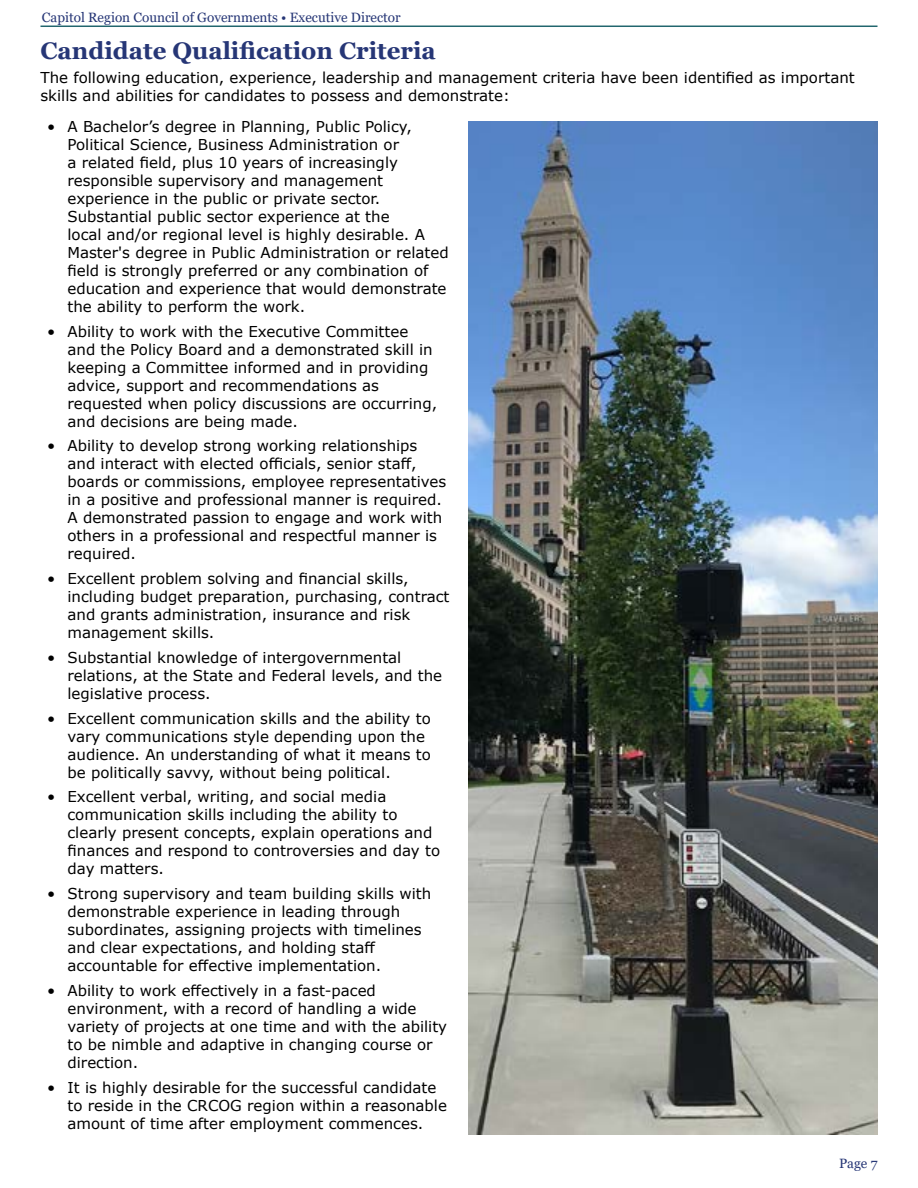
<style>
.page{position:relative;width:918px;height:1188px;background:#fff}
.page>*{position:absolute;margin:0;border:0;box-sizing:border-box;transform-origin:0 0}
.t1{font:700 24px "Georgia";color:#263676}
.t2{font:15px/18px "Verdana";color:#000}
.t3{font:13.5px "Georgia";color:#263676}
</style>
<div class="page">
<img style="left:468px;top:122px;width:410px;height:1013px">
<hr style="left:40px;top:26px;width:838px;height:1px;background:#22666e">
<p class="t3" style="left:42px;top:9px;width:360px">Capitol Region Council of Governments • Executive Director</p>
<h1 class="t1" style="left:40px;top:35px;width:397px">Candidate Qualification Criteria</h1>
<p class="t2" style="left:40px;top:69px;width:816px">The following education, experience, leadership and management criteria have been identified as important skills and abilities for candidates to possess and demonstrate:</p>
<p class="t2" style="left:68px;top:117px;width:383px;text-indent:-20px">• A Bachelor’s degree in Planning, Public Policy, Political Science, Business Administration or<br>a related field, plus 10 years of increasingly responsible supervisory and management experience in the public or private sector.<br>Substantial public sector experience at the<br>local and/or regional level is highly desirable. A Master's degree in Public Administration or related field is strongly preferred or any combination of education and experience that would demonstrate the ability to perform the work.</p>
<p class="t2" style="left:68px;top:322px;width:371px;text-indent:-20px">• Ability to work with the Executive Committee and the Policy Board and a demonstrated skill in keeping a Committee informed and in providing advice, support and recommendations as requested when policy discussions are occurring, and decisions are being made.</p>
<p class="t2" style="left:68px;top:437px;width:380px;text-indent:-20px">• Ability to develop strong working relationships and interact with elected officials, senior staff, boards or commissions, employee representatives in a positive and professional manner is required.<br>A demonstrated passion to engage and work with others in a professional and respectful manner is required.</p>
<p class="t2" style="left:68px;top:570px;width:384px;text-indent:-20px">• Excellent problem solving and financial skills, including budget preparation, purchasing, contract and grants administration, insurance and risk management skills.</p>
<p class="t2" style="left:68px;top:648px;width:376px;text-indent:-20px">• Substantial knowledge of intergovernmental relations, at the State and Federal levels, and the legislative process.</p>
<p class="t2" style="left:68px;top:709px;width:365px;text-indent:-20px">• Excellent communication skills and the ability to vary communications style depending upon the audience. An understanding of what it means to be politically savvy, without being political.</p>
<p class="t2" style="left:68px;top:788px;width:374px;text-indent:-20px">• Excellent verbal, writing, and social media communication skills including the ability to clearly present concepts, explain operations and finances and respond to controversies and day to day matters.</p>
<p class="t2" style="left:68px;top:885px;width:365px;text-indent:-20px">• Strong supervisory and team building skills with demonstrable experience in leading through subordinates, assigning projects with timelines and clear expectations, and holding staff accountable for effective implementation.</p>
<p class="t2" style="left:68px;top:981px;width:381px;text-indent:-20px">• Ability to work effectively in a fast-paced environment, with a record of handling a wide variety of projects at one time and with the ability to be nimble and adaptive in changing course or direction.</p>
<p class="t2" style="left:68px;top:1078px;width:381px;text-indent:-20px">• It is highly desirable for the successful candidate to reside in the CRCOG region within a reasonable amount of time after employment commences.</p>
<p class="t3" style="left:839px;top:1155px;width:40px">Page 7</p>
</div>
